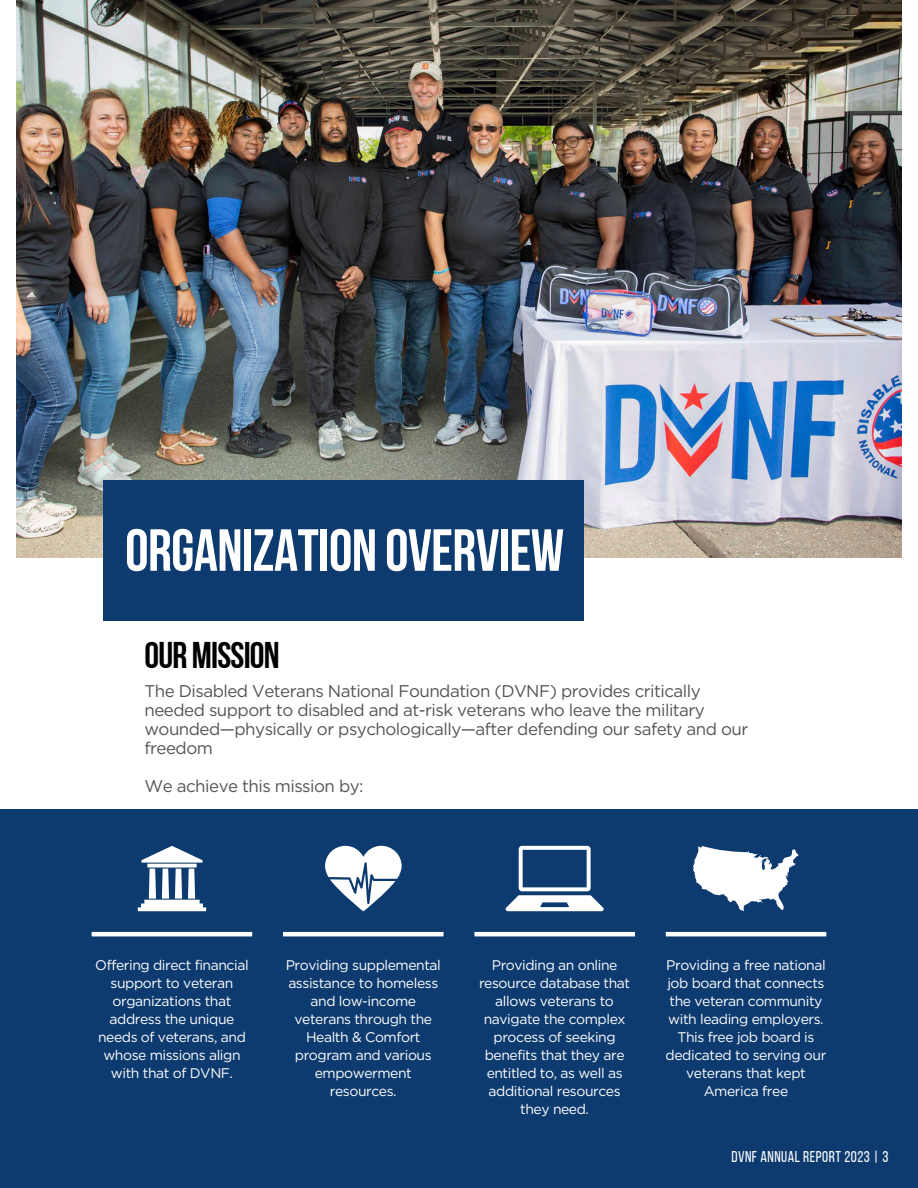
<style>
.page{position:relative;width:918px;height:1188px;background:#fff}
.page>*{position:absolute;margin:0;border:0;box-sizing:border-box;transform-origin:0 0}
.t1{font:59.25px "Bebas Neue Cyrillic";letter-spacing:-.01em;color:#fff}
.t2{font:37.2px "Bebas Neue Cyrillic";letter-spacing:-.02em;color:#000}
.t3{font:16.95px/19.2px "Gotham";letter-spacing:-.03em;color:#545454}
.t4{font:15.6px "Bebas Neue";letter-spacing:.03em;color:#fff}
.t5{font:13.95px/18px "Gotham";letter-spacing:-.03em;color:#fff;text-align:center}
</style>
<div class="page">
<img style="left:17px;top:0;width:884px;height:558px">
<div style="left:104px;top:480px;width:480px;height:141px;background:#0e3b6f"></div>
<div style="left:0;top:810px;width:917px;height:378px;background:#0e3b6f"></div>
<svg style="left:138px;top:846px;width:68px;height:65px"></svg>
<svg style="left:325px;top:846px;width:76px;height:65px"></svg>
<svg style="left:506px;top:846px;width:98px;height:65px"></svg>
<svg style="left:693px;top:846px;width:106px;height:65px"></svg>
<hr style="left:92px;top:932px;width:160px;height:4px;background:#fff">
<hr style="left:283px;top:932px;width:161px;height:4px;background:#fff">
<hr style="left:474px;top:932px;width:161px;height:4px;background:#fff">
<hr style="left:666px;top:932px;width:160px;height:4px;background:#fff">
<h1 class="t1" style="left:125px;top:526px;width:440px">ORGANIZATION OVERVIEW</h1>
<h4 class="t2" style="left:145px;top:640px;width:137px">OURMISSION</h4>
<h2 class="t3" style="left:145px;top:681px;width:605px">The Disabled Veterans National Foundation (DVNF) provides critically needed support to disabled and at-risk veterans who leave the military wounded—physically or psychologically—after defending our safety and our freedom</h2>
<h4 class="t3" style="left:145px;top:777px;width:221px">We achieve this mission by:</h4>
<p class="t5" style="left:95px;top:956px;width:155px">Offering direct financial support to veteran organizations that address the unique needs of veterans, and whose missions align with that of DVNF.</p>
<p class="t5" style="left:286px;top:956px;width:157px">Providing supplemental assistance to homeless and low-income veterans through the<br>Health &amp; Comfort program and various empowerment resources.</p>
<p class="t5" style="left:479px;top:956px;width:153px">Providing an online resource database that allows veterans to navigate the complex process of seeking benefits that they are entitled to, as well as additional resources they need.</p>
<p class="t5" style="left:666px;top:956px;width:162px">Providing a free national job board that connects the veteran community with leading employers.<br>This free job board is dedicated to serving our veterans that kept<br>America free</p>
<p class="t4" style="left:731px;top:1151px;width:158px">DVNF ANNUAL REPORT 2023 | 3</p>
</div>
